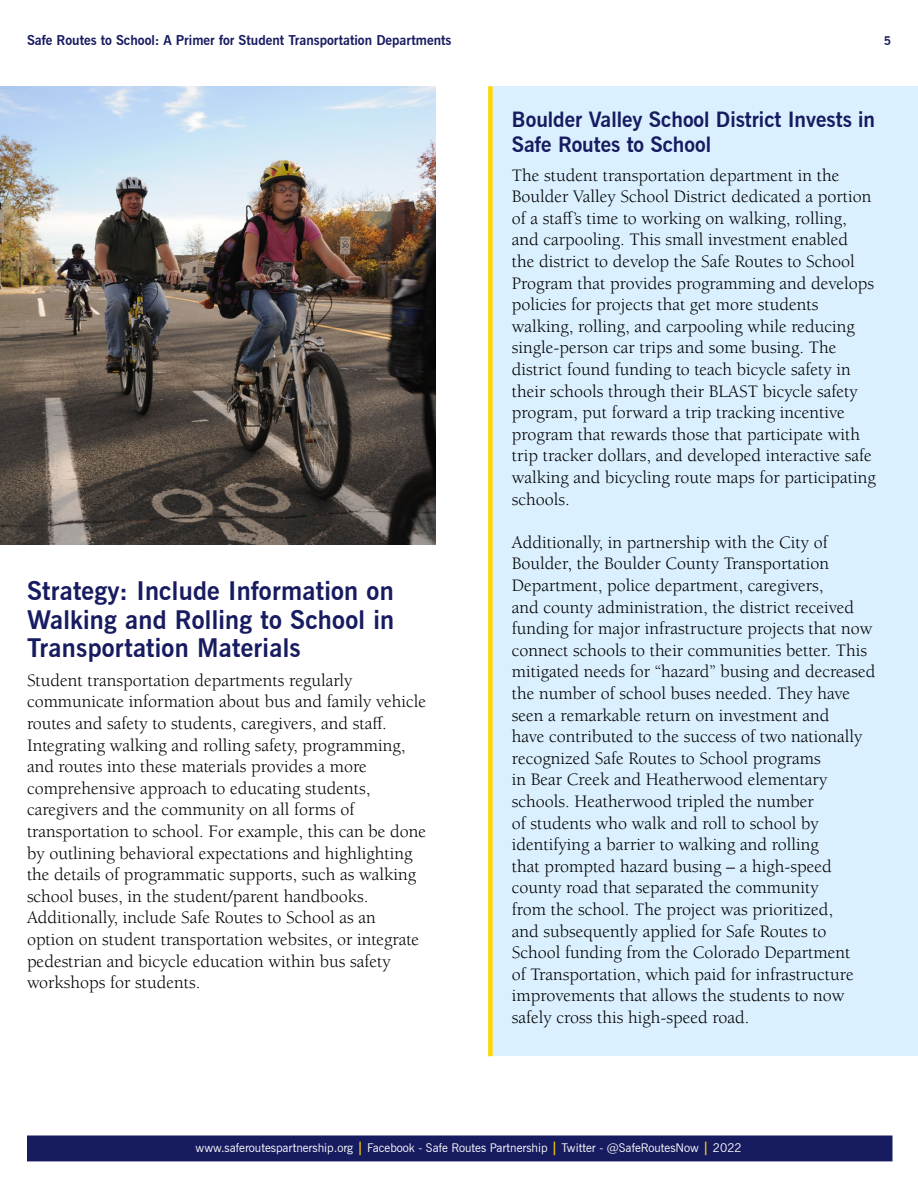
<style>
.page{position:relative;width:918px;height:1188px;background:#fff}
.page>*{position:absolute;margin:0;border:0;box-sizing:border-box;transform-origin:0 0}
.t1{font:700 25.5px/28.5px "News Gothic BT";letter-spacing:.01em;color:#171b60;text-align:justify}
.t2{font:700 21px/25.2px "News Gothic BT";color:#171b60}
.t3{font:18px/21.6px "Berkeley Std";color:#000}
.t4{font:700 13.5px "News Gothic BT";color:#171b60}
.t5{font:12px "News Gothic BT";color:#fff}
.t6{font:700 12px "News Gothic BT";color:#171b60}
.s1{font-weight:700;font-size:13.5px;color:#ffd600}
</style>
<div class="page">
<div style="left:27px;top:1136px;width:865px;height:25px;background:#171b60"></div>
<div style="left:488px;top:86px;width:430px;height:970px;background:#dbf0ff"></div>
<img style="left:0;top:86px;width:435px;height:458px">
<div style="left:488px;top:86px;width:5px;height:970px;background:#ffd600"></div>
<p class="t4" style="left:27px;top:32px;width:426px">Safe Routes to School: A Primer for Student Transportation Departments</p>
<p class="t6" style="left:884px;top:33px;width:9px">5</p>
<h1 class="t1" style="left:27px;top:577px;width:369px">Strategy: Include Information on Walking and Rolling to School in Transportation Materials</h1>
<p class="t3" style="left:27px;top:670px;width:401px">Student transportation departments regularly communicate information about bus and family vehicle routes and safety to students, caregivers, and staff.<br>Integrating walking and rolling safety, programming, and routes into these materials provides a more comprehensive approach to educating students, caregivers and the community on all forms of transportation to school. For example, this can be done by outlining behavioral expectations and highlighting the details of programmatic supports, such as walking school buses, in the student/parent handbooks.<br>Additionally, include Safe Routes to School as an option on student transportation websites, or integrate pedestrian and bicycle education within bus safety workshops for students.</p>
<p class="t2" style="left:512px;top:107px;width:365px">Boulder Valley School District Invests in<br>Safe Routes to School</p>
<p class="t3" style="left:512px;top:164px;width:365px">The student transportation department in the Boulder Valley School District dedicated a portion of a staff’s time to working on walking, rolling, and carpooling. This small investment enabled<br>the district to develop the Safe Routes to School Program that provides programming and develops policies for projects that get more students walking, rolling, and carpooling while reducing single-person car trips and some busing. The district found funding to teach bicycle safety in their schools through their BLAST bicycle safety program, put forward a trip tracking incentive program that rewards those that participate with trip tracker dollars, and developed interactive safe walking and bicycling route maps for participating schools.</p>
<p class="t3" style="left:512px;top:532px;width:365px">Additionally, in partnership with the City of Boulder, the Boulder County Transportation Department, police department, caregivers,<br>and county administration, the district received funding for major infrastructure projects that now connect schools to their communities better. This mitigated needs for “hazard” busing and decreased the number of school buses needed. They have seen a remarkable return on investment and<br>have contributed to the success of two nationally recognized Safe Routes to School programs<br>in Bear Creek and Heatherwood elementary schools. Heatherwood tripled the number<br>of students who walk and roll to school by identifying a barrier to walking and rolling<br>that prompted hazard busing – a high-speed county road that separated the community<br>from the school. The project was prioritized,<br>and subsequently applied for Safe Routes to School funding from the Colorado Department<br>of Transportation, which paid for infrastructure improvements that allows the students to now safely cross this high-speed road.</p>
<p class="t5" style="left:196px;top:1141px;width:548px">www.saferoutespartnership.org <span class="s1">|</span> Facebook - Safe Routes Partnership <span class="s1">|</span> Twitter - @SafeRoutesNow <span class="s1">|</span> 2022</p>
</div>
